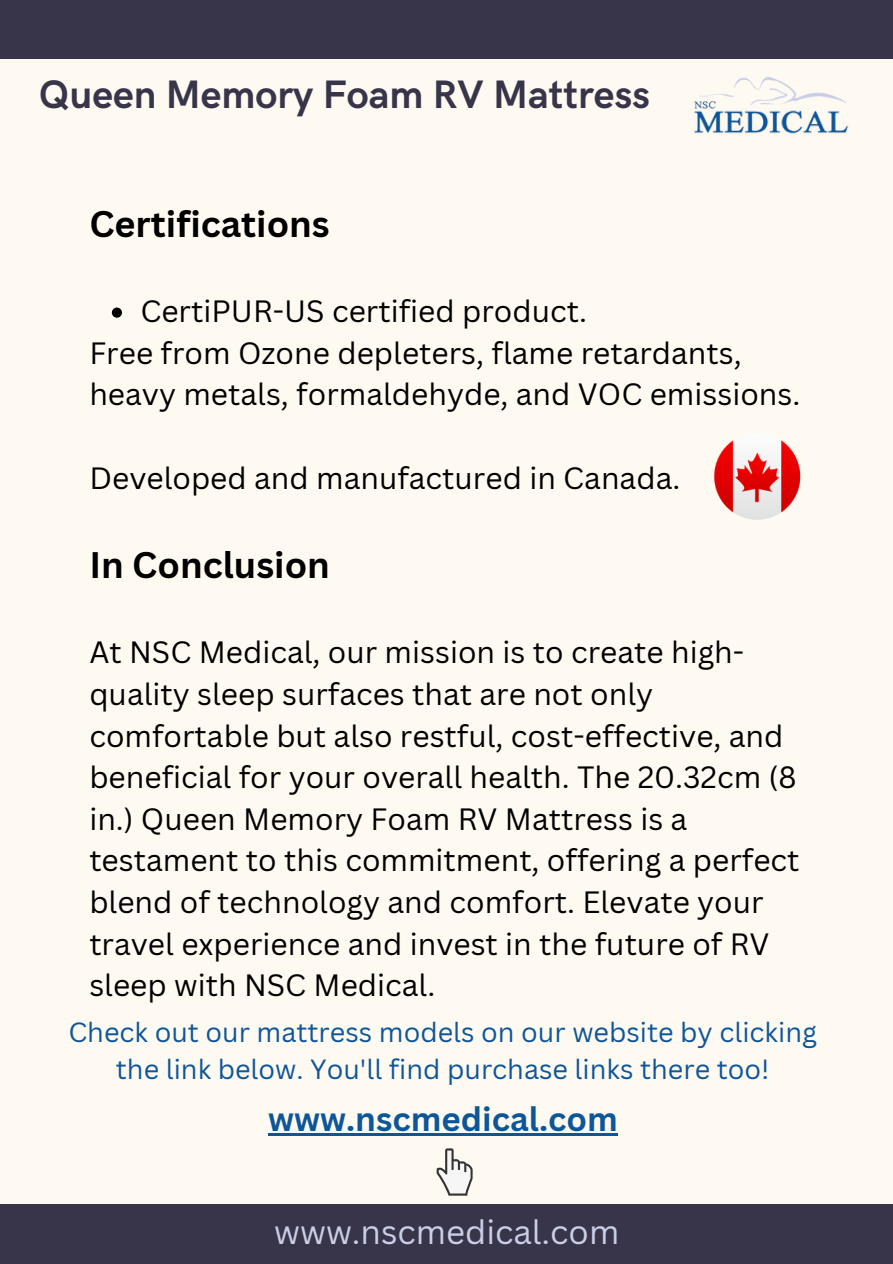
<style>
.page{position:relative;width:893px;height:1264px;background:#fff}
.page>*{position:absolute;margin:0;border:0;box-sizing:border-box;transform-origin:0 0}
.t1{font:700 39.75px "HK Grotesk";color:#38354a}
.t2{font:700 36px "Canva Sans";color:#000}
.t3{font:33px "Canva Sans";color:#cacee7}
.t4{font:700 33px "Canva Sans";color:#0e569a}
.t5{font:30px/41.7px "Canva Sans";color:#000}
.t6{font:27px/37.2px "Canva Sans";color:#0e569a;text-align:center}
</style>
<div class="page">
<div style="left:0;top:0;width:892px;height:1263px;background:#fffaf1"></div>
<div style="left:0;top:0;width:892px;height:59px;background:#38354a"></div>
<div style="left:0;top:1204px;width:892px;height:59px;background:#38354a"></div>
<img style="left:694px;top:76px;width:155px;height:58px">
<svg style="left:112px;top:307px;width:10px;height:11px"></svg>
<svg style="left:436px;top:1148px;width:36px;height:47px"></svg>
<hr style="left:268px;top:1133px;width:350px;height:2px;background:#0e569a">
<img style="left:713px;top:434px;width:88px;height:86px">
<h1 class="t1" style="left:39px;top:72px;width:612px">Queen Memory Foam RV Mattress</h1>
<p class="t2" style="left:89px;top:198px;width:242px">Certifications</p>
<p class="t5" style="left:89px;top:290px;width:712px;text-indent:51px">CertiPUR-US certified product.<br>Free from Ozone depleters, flame retardants, heavy metals, formaldehyde, and VOC emissions.</p>
<p class="t5" style="left:89px;top:456px;width:592px">Developed and manufactured in Canada.</p>
<p class="t2" style="left:89px;top:539px;width:242px">In Conclusion</p>
<p class="t5" style="left:89px;top:630px;width:711px">At NSC Medical, our mission is to create high&shy;quality sleep surfaces that are not only comfortable but also restful, cost-effective, and beneficial for your overall health. The 20.32cm (8 in.) Queen Memory Foam RV Mattress is a testament to this commitment, offering a perfect blend of technology and comfort. Elevate your travel experience and invest in the future of RV sleep with NSC Medical.</p>
<p class="t6" style="left:68px;top:1012px;width:750px">Check out our mattress models on our website by clicking the link below. You'll find purchase links there too!</p>
<p class="t4" style="left:268px;top:1095px;width:351px">www.nscmedical.com</p>
<p class="t3" style="left:274px;top:1208px;width:346px">www.nscmedical.com</p>
</div>
